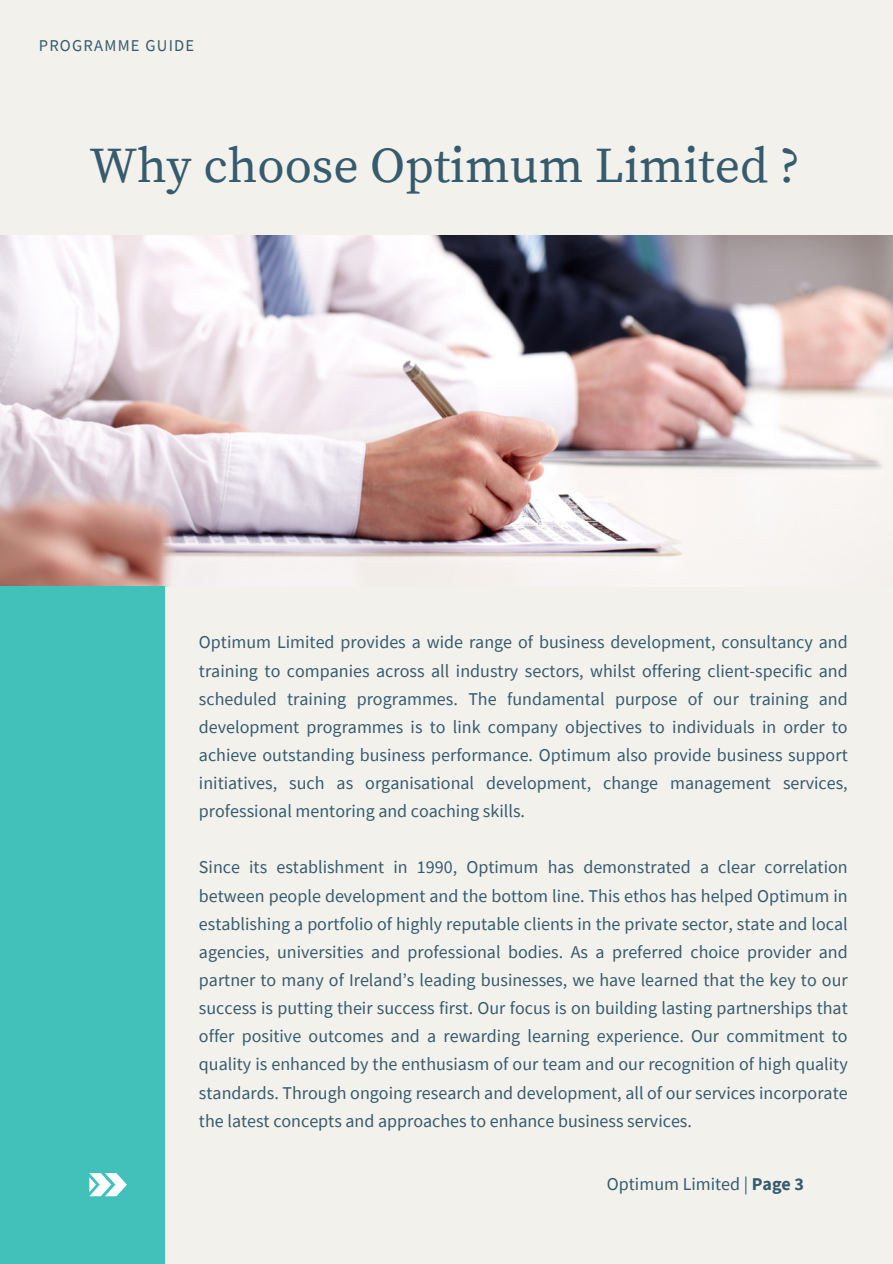
<style>
.page{position:relative;width:893px;height:1264px;background:#fff}
.page>*{position:absolute;margin:0;border:0;box-sizing:border-box;transform-origin:0 0}
.t1{font:49.5px "Source Serif Pro";color:#365b6d}
.t2{font:18px/28.2px "Source Sans Pro";color:#365b6d;text-align:justify}
.t3{font:16.5px "Source Sans Pro";letter-spacing:.075em;color:#365b6d}
.s1{font-weight:700}
</style>
<div class="page">
<div style="left:0;top:0;width:892px;height:1263px;background:#f2f1ec"></div>
<img style="left:0;top:236px;width:892px;height:350px">
<div style="left:0;top:586px;width:165px;height:677px;background:#41c1ba"></div>
<svg style="left:89px;top:1173px;width:37px;height:23px"></svg>
<p class="t3" style="left:39px;top:35px;width:157px">PROGRAMME GUIDE</p>
<p class="t1" style="left:89px;top:137px;width:712px">Why choose Optimum Limited ?</p>
<h2 class="t2" style="left:199px;top:628px;width:650px">Optimum Limited provides a wide range of business development, consultancy and training to companies across all industry sectors, whilst offering client-specific and scheduled training programmes. The fundamental purpose of our training and development programmes is to link company objectives to individuals in order to achieve outstanding business performance. Optimum also provide business support initiatives, such as organisational development, change management services, professional mentoring and coaching skills.</h2>
<p class="t2" style="left:199px;top:853px;width:650px">Since its establishment in 1990, Optimum has demonstrated a clear correlation between people development and the bottom line. This ethos has helped Optimum in establishing a portfolio of highly reputable clients in the private sector, state and local agencies, universities and professional bodies. As a preferred choice provider and partner to many of Ireland’s leading businesses, we have learned that the key to our success is putting their success first. Our focus is on building lasting partnerships that offer positive outcomes and a rewarding learning experience. Our commitment to quality is enhanced by the enthusiasm of our team and our recognition of high quality standards. Through ongoing research and development, all of our services incorporate the latest concepts and approaches to enhance business services.</p>
<p class="t2" style="left:607px;top:1169px;width:199px">Optimum Limited | <span class="s1">Page 3</span></p>
</div>
